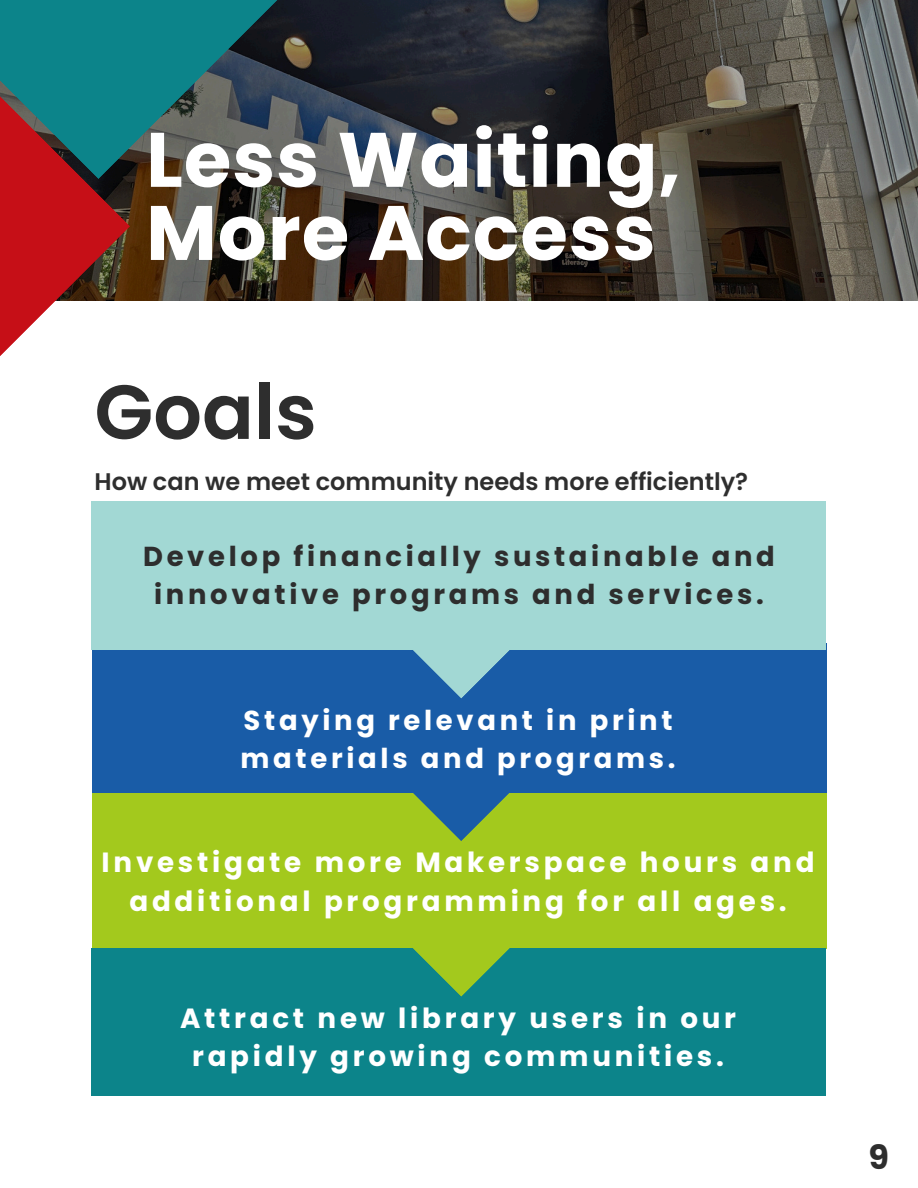
<style>
.page{position:relative;width:918px;height:1188px;background:#fff}
.page>*{position:absolute;margin:0;border:0;box-sizing:border-box;transform-origin:0 0}
.t1{font:700 76.95px/73.2px "Poppins";letter-spacing:.015em;color:#fff}
.t2{font:600 76.5px "Poppins";color:#2e2e2e}
.t3{font:700 33.45px "Poppins";color:#2e2e2e}
.t4{font:700 27.75px/38.2px "Poppins";letter-spacing:.135em;color:#fff;text-align:center}
.t5{font:700 27.45px/38.2px "Poppins";letter-spacing:.135em;color:#2e2e2e;text-align:center}
.t6{font:700 27.45px/38.2px "Poppins";letter-spacing:.135em;color:#fff}
.t7{font:600 24px "Poppins";color:#2e2e2e}
</style>
<div class="page">
<img style="left:130px;top:0;width:788px;height:300px">
<div style="left:92px;top:782px;width:734px;height:167px;background:#a3c91d"></div>
<div style="left:92px;top:643px;width:734px;height:150px;background:#195ca7"></div>
<div style="left:92px;top:501px;width:734px;height:149px;background:#a2d8d4"></div>
<svg style="left:0;top:179px;width:130px;height:177px;fill:#c60f17"></svg>
<svg style="left:0;top:0;width:385px;height:179px;background:#315c61"></svg>
<div style="left:92px;top:949px;width:734px;height:147px;background:#0c848a"></div>
<svg style="left:360px;top:948px;width:198px;height:49px"></svg>
<svg style="left:413px;top:793px;width:96px;height:48px"></svg>
<svg style="left:413px;top:650px;width:97px;height:49px"></svg>
<h1 class="t1" style="left:146px;top:123px;width:536px">Less Waiting,<br>More Access</h1>
<p class="t2" style="left:95px;top:359px;width:224px">Goals</p>
<p class="t7" style="left:95px;top:464px;width:655px">How can we meet community needs more efficiently?</p>
<h2 class="t5" style="left:143px;top:537px;width:633px">Develop financially sustainable and innovative programs and services.</h2>
<h2 class="t6" style="left:241px;top:701px;width:436px">Staying relevant in print materials and programs.</h2>
<h2 class="t4" style="left:102px;top:844px;width:714px">Investigate more Makerspace hours and additional programming for all ages.</h2>
<h2 class="t4" style="left:180px;top:999px;width:558px">Attract new library users in our rapidly growing communities.</h2>
<p class="t3" style="left:868px;top:1134px;width:22px">9</p>
</div>
